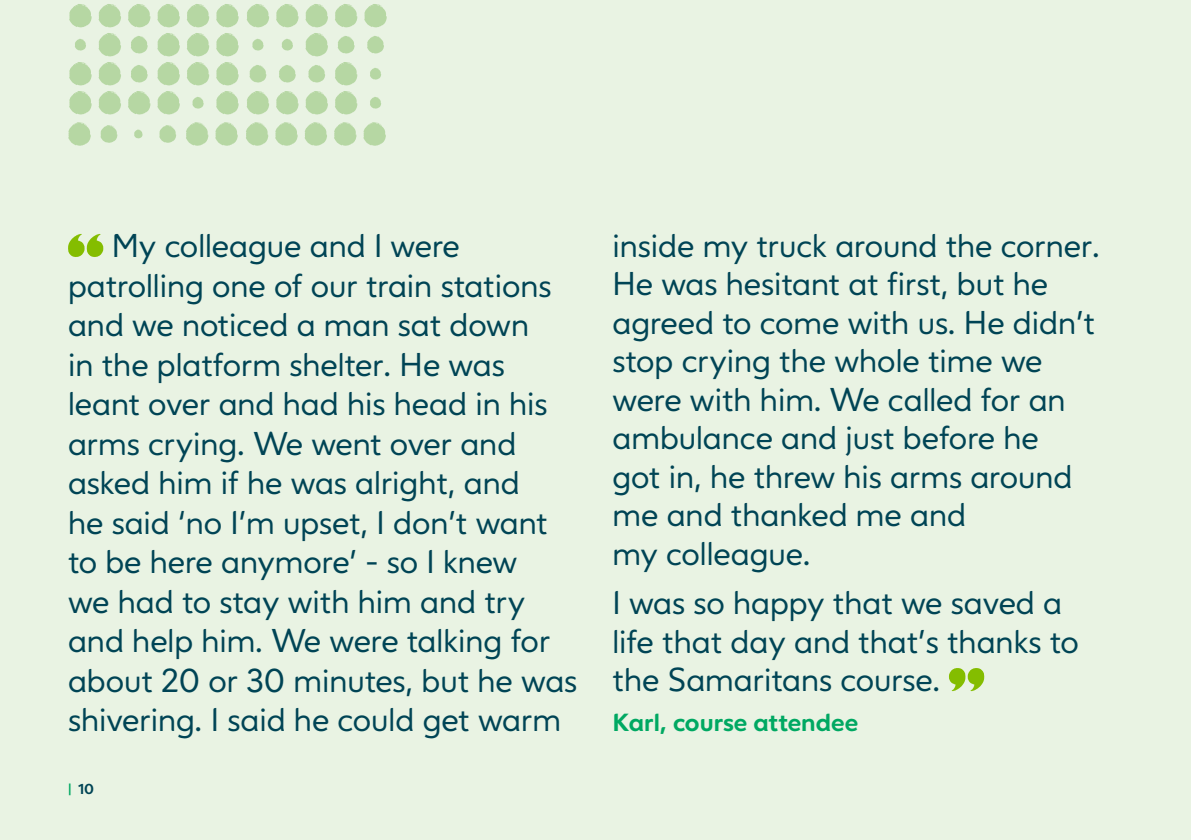
<style>
.page{position:relative;width:1191px;height:840px;background:#fff}
.page>*{position:absolute;margin:0;border:0;box-sizing:border-box;transform-origin:0 0}
.t1{font:32px/39.4px "Varah";color:#045}
.Quote_name{font:700 24px "Varah";color:#00a862}
.t2{font:700 14px "Varah";color:#045}
.s1{color:#00a862}
</style>
<div class="page">
<div style="left:0;top:0;width:1191px;height:839px;background:#e9f3e3"></div>
<svg style="left:68px;top:233px;width:36px;height:24px"></svg>
<svg style="left:949px;top:668px;width:35px;height:23px"></svg>
<svg style="left:69px;top:4px;width:23px;height:23px"></svg>
<svg style="left:98px;top:4px;width:23px;height:23px"></svg>
<svg style="left:128px;top:4px;width:23px;height:23px"></svg>
<svg style="left:157px;top:4px;width:23px;height:23px"></svg>
<svg style="left:187px;top:4px;width:22px;height:23px"></svg>
<svg style="left:216px;top:4px;width:23px;height:23px"></svg>
<svg style="left:246px;top:4px;width:23px;height:23px"></svg>
<svg style="left:276px;top:4px;width:23px;height:23px"></svg>
<svg style="left:305px;top:4px;width:23px;height:23px"></svg>
<svg style="left:335px;top:4px;width:22px;height:23px"></svg>
<svg style="left:364px;top:4px;width:23px;height:23px"></svg>
<svg style="left:75px;top:39px;width:11px;height:12px"></svg>
<svg style="left:98px;top:33px;width:23px;height:23px"></svg>
<svg style="left:131px;top:36px;width:17px;height:17px"></svg>
<svg style="left:157px;top:33px;width:23px;height:23px"></svg>
<svg style="left:187px;top:33px;width:22px;height:23px"></svg>
<svg style="left:216px;top:33px;width:23px;height:23px"></svg>
<svg style="left:252px;top:39px;width:12px;height:12px"></svg>
<svg style="left:282px;top:39px;width:11px;height:12px"></svg>
<svg style="left:305px;top:33px;width:23px;height:23px"></svg>
<svg style="left:337px;top:36px;width:18px;height:17px"></svg>
<svg style="left:367px;top:36px;width:17px;height:17px"></svg>
<svg style="left:69px;top:62px;width:23px;height:23px"></svg>
<svg style="left:98px;top:62px;width:23px;height:23px"></svg>
<svg style="left:131px;top:65px;width:17px;height:17px"></svg>
<svg style="left:157px;top:62px;width:23px;height:23px"></svg>
<svg style="left:187px;top:62px;width:22px;height:23px"></svg>
<svg style="left:216px;top:62px;width:23px;height:23px"></svg>
<svg style="left:249px;top:65px;width:17px;height:17px"></svg>
<svg style="left:279px;top:65px;width:17px;height:17px"></svg>
<svg style="left:308px;top:65px;width:17px;height:17px"></svg>
<svg style="left:335px;top:62px;width:22px;height:23px"></svg>
<svg style="left:370px;top:68px;width:11px;height:11px"></svg>
<svg style="left:69px;top:91px;width:23px;height:23px"></svg>
<svg style="left:98px;top:91px;width:23px;height:23px"></svg>
<svg style="left:128px;top:91px;width:23px;height:23px"></svg>
<svg style="left:157px;top:91px;width:23px;height:23px"></svg>
<svg style="left:192px;top:97px;width:12px;height:11px"></svg>
<svg style="left:216px;top:91px;width:23px;height:23px"></svg>
<svg style="left:246px;top:91px;width:23px;height:23px"></svg>
<svg style="left:276px;top:91px;width:23px;height:23px"></svg>
<svg style="left:305px;top:91px;width:23px;height:23px"></svg>
<svg style="left:335px;top:91px;width:22px;height:23px"></svg>
<svg style="left:370px;top:97px;width:11px;height:11px"></svg>
<svg style="left:68px;top:122px;width:23px;height:24px"></svg>
<svg style="left:100px;top:125px;width:17px;height:18px"></svg>
<svg style="left:134px;top:129px;width:9px;height:9px"></svg>
<svg style="left:159px;top:125px;width:17px;height:18px"></svg>
<svg style="left:186px;top:122px;width:22px;height:24px"></svg>
<svg style="left:215px;top:122px;width:23px;height:24px"></svg>
<svg style="left:246px;top:122px;width:22px;height:24px"></svg>
<svg style="left:275px;top:122px;width:23px;height:24px"></svg>
<svg style="left:304px;top:122px;width:23px;height:24px"></svg>
<svg style="left:334px;top:122px;width:22px;height:24px"></svg>
<svg style="left:363px;top:122px;width:23px;height:24px"></svg>
<p class="t1" style="left:68px;top:227px;width:511px;text-indent:44px">My colleague and I were patrolling one of our train stations and we noticed a man sat down<br>in the platform shelter. He was leant over and had his head in his arms crying. We went over and asked him if he was alright, and<br>he said ‘no I’m upset, I don’t want to be here anymore’ - so I knew<br>we had to stay with him and try and help him. We were talking for about 20 or 30 minutes, but he was shivering. I said he could get warm</p>
<p class="t1" style="left:612px;top:227px;width:489px;line-height:38.4px">inside my truck around the corner.<br>He was hesitant at first, but he agreed to come with us. He didn’t stop crying the whole time we were with him. We called for an ambulance and just before he<br>got in, he threw his arms around me and thanked me and<br>my colleague.</p>
<p class="t1" style="left:612px;top:584px;width:468px;line-height:38.4px">I was so happy that we saved a life that day and that’s thanks to the Samaritans course.</p>
<p class="Quote_name" style="left:612px;top:707px;width:247px">Karl, course attendee</p>
<p class="t2" style="left:68px;top:780px;width:27px"><span class="s1">|</span> 10</p>
</div>
